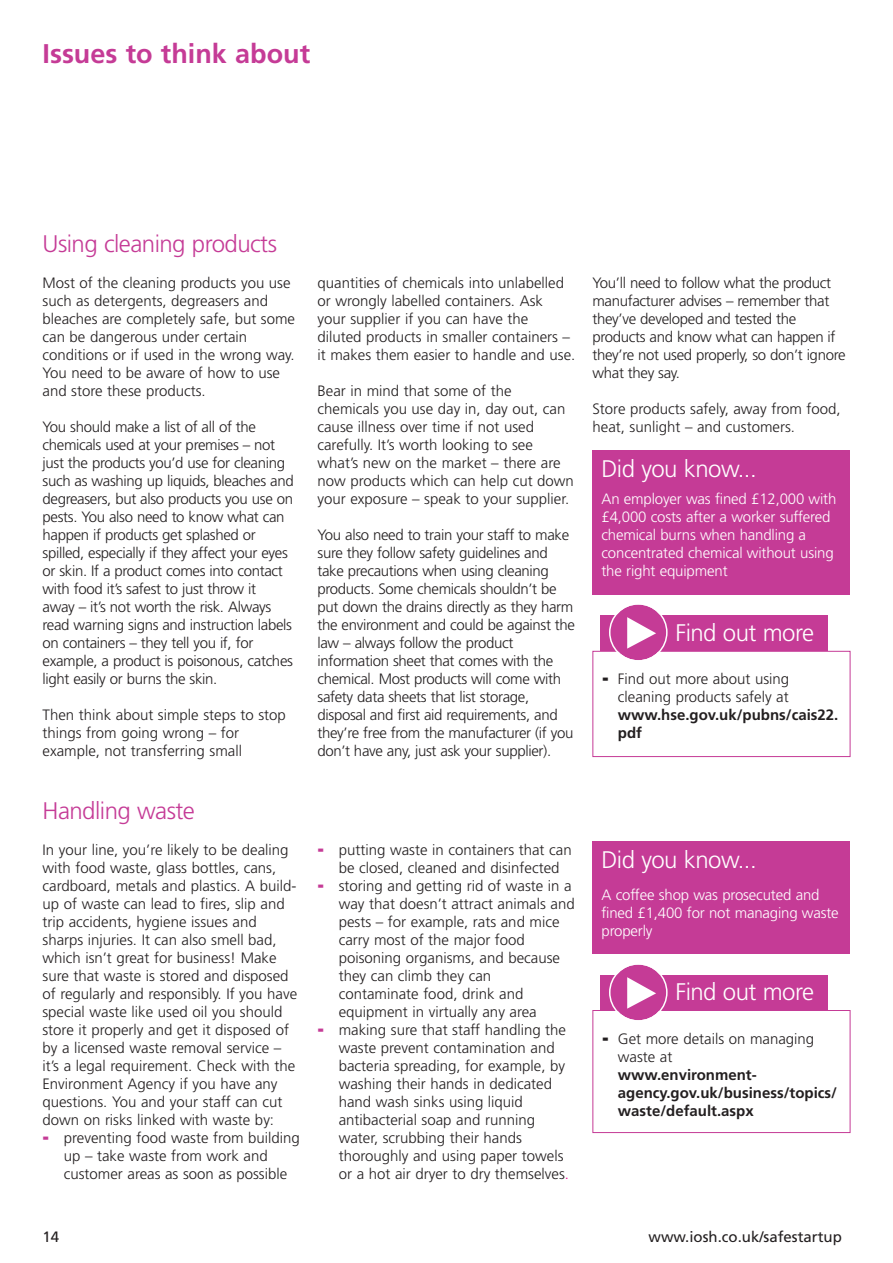
<style>
.page{position:relative;width:893px;height:1263px;background:#fff}
.page>*{position:absolute;margin:0;border:0;box-sizing:border-box;transform-origin:0 0}
.t1{font:700 27px "Frutiger";color:#c53b96}
.t2{font:300 24px "Frutiger";letter-spacing:-.02em;color:#fff}
.t3{font:300 24px "Frutiger";letter-spacing:-.02em;color:#c53b96}
.t4{font:300 15px/18px "Frutiger";color:#231f20}
.t5{font:300 15px/18px "Frutiger";letter-spacing:-.02em;color:#231f20}
.t6{font:300 15px/18px "Frutiger";letter-spacing:-.01em;color:#fff}
.t7{font:700 15px/18px "Frutiger";color:#231f20}
.t8{font:15px "Frutiger";color:#231f20}
.s1{font-weight:900;font-size:18px;color:#c53b96}
.s2{font-weight:900;font-size:18px}
.s3{color:#ed028c}
</style>
<div class="page">
<div style="left:592px;top:450px;width:258px;height:144px;background:#c53b96"></div>
<div style="left:592px;top:841px;width:258px;height:112px;background:#c53b96"></div>
<div style="left:600px;top:616px;width:227px;height:63px;background:#c53b96"></div>
<div style="left:593px;top:652px;width:257px;height:104px;background:#fff"></div>
<div style="left:592px;top:651px;width:258px;height:106px;border:1px solid #c53b96"></div>
<svg style="left:609px;top:604px;width:59px;height:56px"></svg>
<div style="left:600px;top:975px;width:227px;height:63px;background:#c53b96"></div>
<div style="left:593px;top:1011px;width:257px;height:121px;background:#fff"></div>
<div style="left:592px;top:1010px;width:258px;height:123px;border:1px solid #c53b96"></div>
<svg style="left:609px;top:964px;width:59px;height:56px"></svg>
<h1 class="t1" style="left:43px;top:43px;width:269px">Issues to think about</h1>
<h2 class="t3" style="left:43px;top:234px;width:236px">Using cleaning products</h2>
<p class="t4" style="left:43px;top:275px;width:254px">Most of the cleaning products you use such as detergents, degreasers and bleaches are completely safe, but some can be dangerous under certain conditions or if used in the wrong way.<br>You need to be aware of how to use and store these products.</p>
<p class="t5" style="left:43px;top:419px;width:253px">You should make a list of all of the chemicals used at your premises – not just the products you’d use for cleaning such as washing up liquids, bleaches and degreasers, but also products you use on pests. You also need to know what can happen if products get splashed or spilled, especially if they affect your eyes or skin. If a product comes into contact with food it’s safest to just throw it<br>away – it’s not worth the risk. Always read warning signs and instruction labels on containers – they tell you if, for example, a product is poisonous, catches light easily or burns the skin.</p>
<p class="t4" style="left:43px;top:707px;width:245px">Then think about simple steps to stop things from going wrong – for example, not transferring small</p>
<h2 class="t3" style="left:43px;top:801px;width:154px">Handling waste</h2>
<p class="t4" style="left:42px;top:842px;width:256px">In your line, you’re likely to be dealing with food waste, glass bottles, cans, cardboard, metals and plastics. A build&shy;up of waste can lead to fires, slip and trip accidents, hygiene issues and sharps injuries. It can also smell bad, which isn’t great for business! Make sure that waste is stored and disposed of regularly and responsibly. If you have special waste like used oil you should store it properly and get it disposed of by a licensed waste removal service – it’s a legal requirement. Check with the Environment Agency if you have any questions. You and your staff can cut down on risks linked with waste by:</p>
<p class="t4" style="left:64px;top:1130px;width:238px;text-indent:-21px"><span class="s1">-</span> preventing food waste from building up – take waste from work and customer areas as soon as possible</p>
<p class="t4" style="left:317px;top:275px;width:259px">quantities of chemicals into unlabelled or wrongly labelled containers. Ask<br>your supplier if you can have the diluted products in smaller containers – it makes them easier to handle and use.</p>
<p class="t4" style="left:317px;top:383px;width:258px">Bear in mind that some of the chemicals you use day in, day out, can cause illness over time if not used carefully. It’s worth looking to see what’s new on the market – there are now products which can help cut down your exposure – speak to your supplier.</p>
<p class="t5" style="left:317px;top:527px;width:259px">You also need to train your staff to make sure they follow safety guidelines and take precautions when using cleaning products. Some chemicals shouldn’t be put down the drains directly as they harm the environment and could be against the law – always follow the product information sheet that comes with the chemical. Most products will come with safety data sheets that list storage, disposal and first aid requirements, and they’re free from the manufacturer (if you don’t have any, just ask your supplier).</p>
<p class="t5" style="left:592px;top:275px;width:255px">You’ll need to follow what the product manufacturer advises – remember that they’ve developed and tested the products and know what can happen if they’re not used properly, so don’t ignore what they say.</p>
<p class="t4" style="left:592px;top:401px;width:250px">Store products safely, away from food, heat, sunlight – and customers.</p>
<h2 class="t2" style="left:601px;top:459px;width:157px">Did you know...</h2>
<p class="t6" style="left:601px;top:491px;width:236px">An employer was fined £12,000 with £4,000 costs after a worker suffered chemical burns when handling a concentrated chemical without using the right equipment</p>
<h2 class="t2" style="left:676px;top:623px;width:140px">Find out more</h2>
<p class="t4" style="left:602px;top:671px;width:189px;text-align:right"><span class="s2">-</span> Find out more about using cleaning products safely at</p>
<p class="t7" style="left:618px;top:707px;width:222px">www.hse.gov.uk/pubns/cais22. pdf</p>
<p class="t4" style="left:339px;top:842px;width:234px;text-indent:-21px"><span class="s1">-</span> putting waste in containers that can be closed, cleaned and disinfected</p>
<p class="t4" style="left:339px;top:878px;width:237px;text-indent:-21px"><span class="s1">-</span> storing and getting rid of waste in a way that doesn’t attract animals and pests – for example, rats and mice carry most of the major food poisoning organisms, and because they can climb they can contaminate food, drink and equipment in virtually any area</p>
<p class="t4" style="left:339px;top:1022px;width:232px;text-indent:-21px"><span class="s1">-</span> making sure that staff handling the waste prevent contamination and bacteria spreading, for example, by washing their hands in dedicated hand wash sinks using liquid antibacterial soap and running water, scrubbing their hands thoroughly and using paper towels or a hot air dryer to dry themselves<span class="s3">.</span></p>
<h2 class="t2" style="left:601px;top:850px;width:157px">Did you know...</h2>
<p class="t6" style="left:601px;top:887px;width:239px">A coffee shop was prosecuted and fined £1,400 for not managing waste properly</p>
<h2 class="t2" style="left:676px;top:982px;width:140px">Find out more</h2>
<p class="t4" style="left:618px;top:1031px;width:198px;text-indent:-16px"><span class="s2">-</span> Get more details on managing waste at</p>
<p class="t7" style="left:618px;top:1067px;width:221px">www.environment&shy;agency.gov.uk/business/topics/ waste/default.aspx</p>
<p class="t8" style="left:43px;top:1231px;width:18px">14</p>
<p class="t8" style="left:649px;top:1231px;width:195px">www.iosh.co.uk/safestartup</p>
</div>
